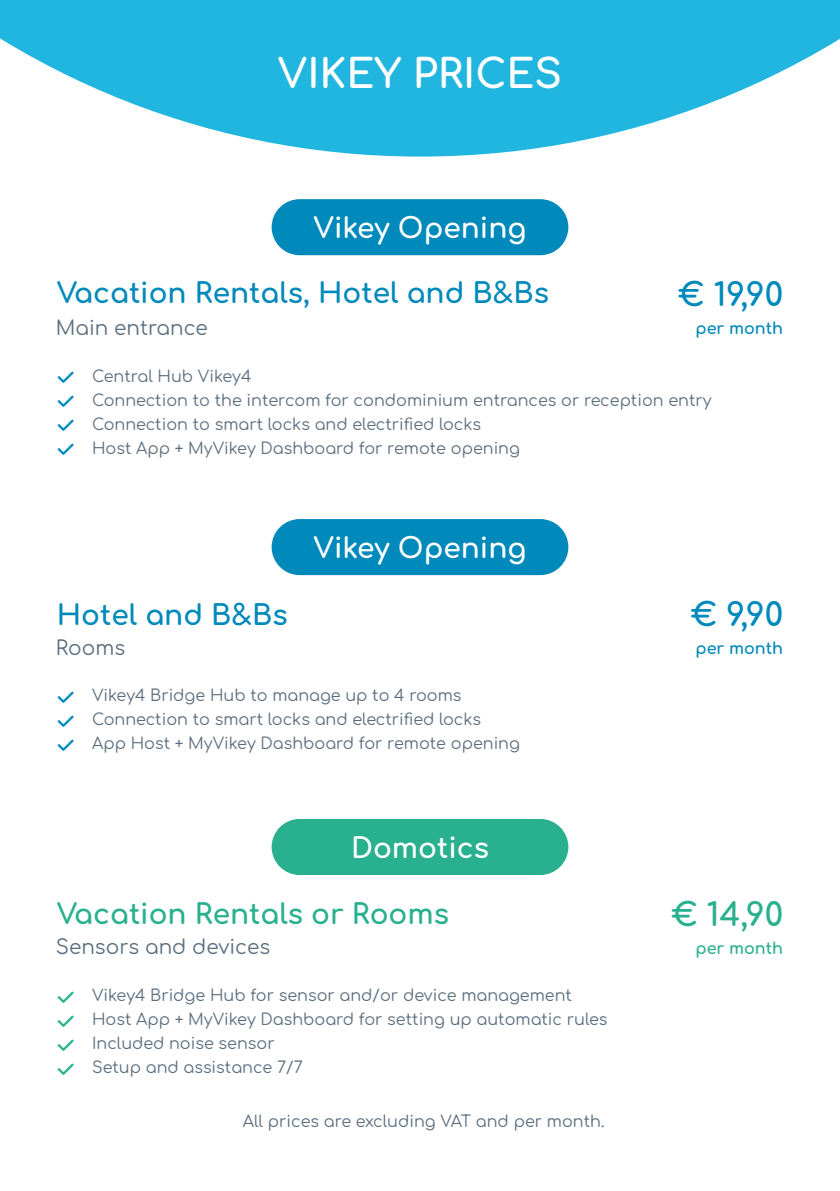
<style>
.page{position:relative;width:840px;height:1191px;background:#fff}
.page>*{position:absolute;margin:0;border:0;box-sizing:border-box;transform-origin:0 0}
.t1{font:40px "Comfortaa";color:#fff}
.t2{font:32px "Comfortaa";color:#0089bb}
.t3{font:32px "Comfortaa";color:#29b08f}
.t4{font:28px "Comfortaa";color:#0089bb}
.t5{font:28px "Comfortaa";color:#fff}
.t6{font:28px "Comfortaa";color:#29b08f}
.t7{font:20px "Comfortaa";color:#5b6e7f}
.t8{font:16px/24px "Comfortaa";color:#5b6e7f}
.t9{font:16px "Comfortaa";color:#0089bb}
.t10{font:16px "Comfortaa";color:#29b08f}
</style>
<div class="page">
<svg style="left:0;top:0;width:839px;height:157px;fill:#20b6e0"></svg>
<div style="left:271px;top:199px;width:297px;height:56px;background:#0089bb;border-radius:28px"></div>
<div style="left:271px;top:519px;width:297px;height:56px;background:#0089bb;border-radius:28px"></div>
<div style="left:271px;top:819px;width:297px;height:56px;background:#29b08f;border-radius:28px"></div>
<h1 class="t1" style="left:278px;top:37px;width:285px">VIKEY PRICES</h1>
<h3 class="t5" style="left:313px;top:202px;width:214px">Vikey Opening</h3>
<h3 class="t4" style="left:57px;top:267px;width:493px">Vacation Rentals, Hotel and B&amp;Bs</h3>
<h2 class="t2" style="left:677px;top:266px;width:107px">€ 19,90</h2>
<p class="t7" style="left:56px;top:310px;width:153px">Main entrance</p>
<p class="t9" style="left:695px;top:314px;width:89px">per month</p>
<p class="t8" style="left:92px;top:362px;width:620px">Central Hub Vikey4<br>Connection to the intercom for condominium entrances or reception entry Connection to smart locks and electrified locks<br>Host App + MyVikey Dashboard for remote opening</p>
<h3 class="t4" style="left:57px;top:589px;width:232px">Hotel and B&amp;Bs</h3>
<p class="t7" style="left:56px;top:630px;width:71px">Rooms</p>
<h3 class="t5" style="left:313px;top:522px;width:214px">Vikey Opening</h3>
<p class="t8" style="left:92px;top:681px;width:429px">Vikey4 Bridge Hub to manage up to 4 rooms<br>Connection to smart locks and electrified locks<br>App Host + MyVikey Dashboard for remote opening</p>
<h3 class="t5" style="left:351px;top:822px;width:139px">Domotics</h3>
<h3 class="t6" style="left:57px;top:889px;width:393px">Vacation Rentals or Rooms</h3>
<p class="t7" style="left:56px;top:928px;width:216px">Sensors and devices</p>
<p class="t8" style="left:92px;top:981px;width:516px">Vikey4 Bridge Hub for sensor and/or device management Host App + MyVikey Dashboard for setting up automatic rules Included noise sensor<br>Setup and assistance 7/7</p>
<p class="t8" style="left:243px;top:1107px;width:363px">All prices are excluding VAT and per month.</p>
<h2 class="t2" style="left:690px;top:585px;width:94px">€ 9,90</h2>
<p class="t9" style="left:695px;top:633px;width:89px">per month</p>
<h2 class="t3" style="left:670px;top:885px;width:114px">€ 14,90</h2>
<p class="t10" style="left:695px;top:933px;width:89px">per month</p>
</div>
